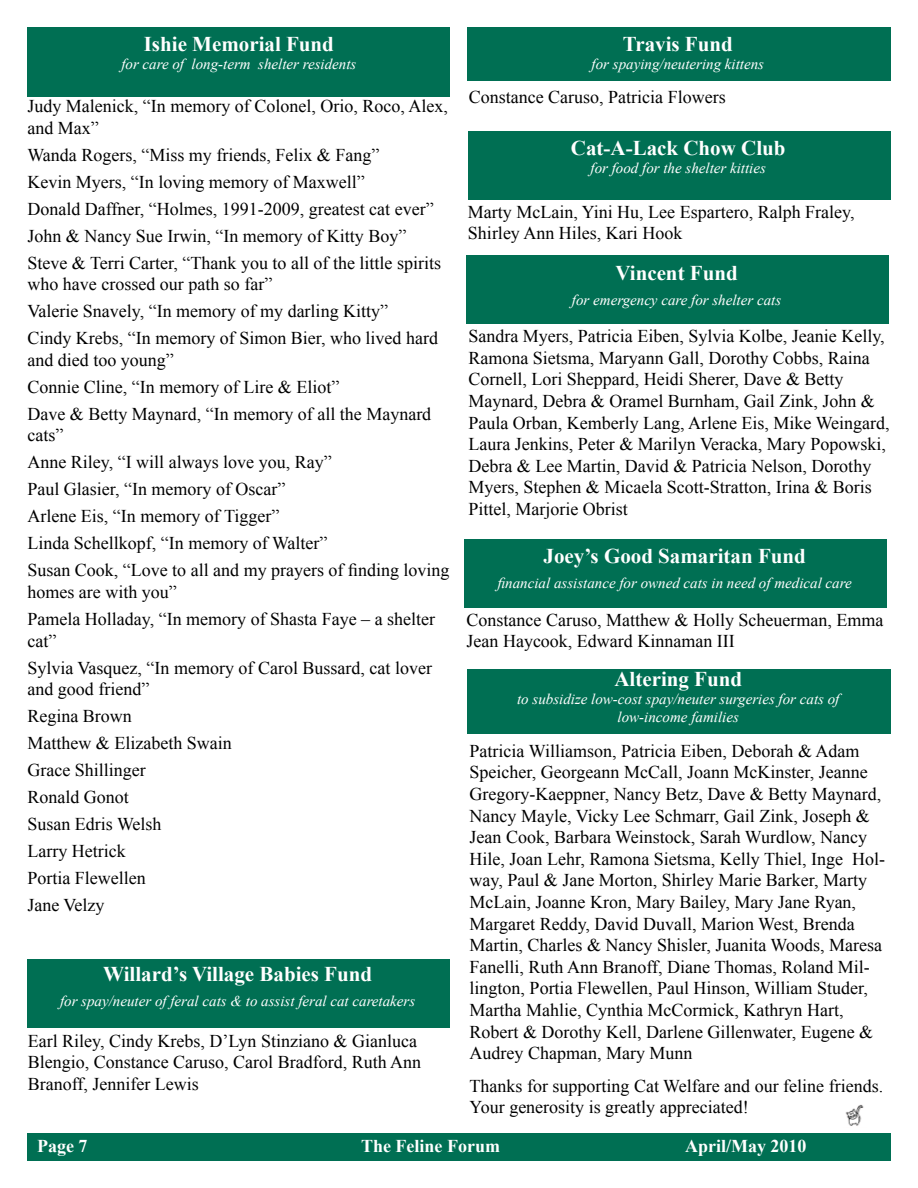
<style>
.page{position:relative;width:918px;height:1188px;background:#fff}
.page>*{position:absolute;margin:0;border:0;box-sizing:border-box;transform-origin:0 0}
.t1{font:700 21px "Times New Roman";color:#fff}
.t2{font:18px/21.6px "Times New Roman";color:#000}
.t3{font:700 18px "Times New Roman";color:#fff}
.t4{font:italic 15px/18px "Times New Roman";color:#fff;text-align:center}
</style>
<div class="page">
<div style="left:27px;top:1133px;width:864px;height:28px;background:#006f53"></div>
<div style="left:467px;top:669px;width:423px;height:64px;background:#006f53"></div>
<div style="left:464px;top:539px;width:423px;height:69px;background:#006f53"></div>
<div style="left:466px;top:255px;width:423px;height:68px;background:#006f53"></div>
<div style="left:468px;top:131px;width:423px;height:68px;background:#006f53"></div>
<div style="left:27px;top:27px;width:423px;height:69px;background:#006f53"></div>
<div style="left:27px;top:959px;width:423px;height:68px;background:#006f53"></div>
<div style="left:467px;top:27px;width:423px;height:53px;background:#006f53"></div>
<img style="left:845px;top:1104px;width:19px;height:22px">
<p class="t1" style="left:144px;top:31px;width:192px">Ishie Memorial Fund</p>
<p class="t4" style="left:121px;top:54px;width:237px">for care of long-term shelter residents</p>
<p class="t2" style="left:27px;top:95px;width:422px">Judy Malenick, “In memory of Colonel, Orio, Roco, Alex, and Max”</p>
<p class="t2" style="left:27px;top:141px;width:415px;line-height:27px">Wanda Rogers, “Miss my friends, Felix &amp; Fang”<br>Kevin Myers, “In loving memory of Maxwell”<br>Donald Daffner, “Holmes, 1991-2009, greatest cat ever” John &amp; Nancy Sue Irwin, “In memory of Kitty Boy” Steve &amp; Terri Carter, “Thank you to all of the little spirits</p>
<p class="t2" style="left:27px;top:270px;width:412px;line-height:27px">who have crossed our path so far”<br>Valerie Snavely, “In memory of my darling Kitty”<br>Cindy Krebs, “In memory of Simon Bier, who lived hard</p>
<p class="t2" style="left:27px;top:346px;width:405px;line-height:27px">and died too young”<br>Connie Cline, “In memory of Lire &amp; Eliot”<br>Dave &amp; Betty Maynard, “In memory of all the Maynard</p>
<p class="t2" style="left:27px;top:422px;width:424px;line-height:27px">cats”<br>Anne Riley, “I will always love you, Ray”<br>Paul Glasier, “In memory of Oscar”<br>Arlene Eis, “In memory of Tigger”<br>Linda Schellkopf, “In memory of Walter”<br>Susan Cook, “Love to all and my prayers of finding loving</p>
<p class="t2" style="left:27px;top:578px;width:409px;line-height:27px">homes are with you”<br>Pamela Holladay, “In memory of Shasta Faye – a shelter</p>
<p class="t2" style="left:27px;top:627px;width:406px;line-height:27px">cat”<br>Sylvia Vasquez, “In memory of Carol Bussard, cat lover</p>
<p class="t2" style="left:27px;top:675px;width:206px;line-height:27px">and good friend”<br>Regina Brown<br>Matthew &amp; Elizabeth Swain<br>Grace Shillinger<br>Ronald Gonot<br>Susan Edris Welsh<br>Larry Hetrick<br>Portia Flewellen<br>Jane Velzy</p>
<p class="t1" style="left:103px;top:962px;width:270px">Willard’s Village Babies Fund</p>
<p class="t4" style="left:60px;top:992px;width:357px">for spay/neuter of feral cats &amp; to assist feral cat caretakers</p>
<p class="t2" style="left:28px;top:1029px;width:395px">Earl Riley, Cindy Krebs, D’Lyn Stinziano &amp; Gianluca<br>Blengio, Constance Caruso, Carol Bradford, Ruth Ann<br>Branoff, Jennifer Lewis</p>
<p class="t1" style="left:623px;top:32px;width:111px">Travis Fund</p>
<p class="t4" style="left:592px;top:55px;width:174px">for spaying/neutering kittens</p>
<p class="t2" style="left:469px;top:86px;width:258px">Constance Caruso, Patricia Flowers</p>
<p class="t1" style="left:571px;top:136px;width:216px">Cat-A-Lack Chow Club</p>
<p class="t4" style="left:591px;top:159px;width:177px">for food for the shelter kitties</p>
<p class="t2" style="left:468px;top:201px;width:388px">Marty McLain, Yini Hu, Lee Espartero, Ralph Fraley,<br>Shirley Ann Hiles, Kari Hook</p>
<p class="t1" style="left:615px;top:260px;width:124px">Vincent Fund</p>
<p class="t4" style="left:572px;top:291px;width:211px">for emergency care for shelter cats</p>
<p class="t2" style="left:468px;top:325px;width:423px">Sandra Myers, Patricia Eiben, Sylvia Kolbe, Jeanie Kelly, Ramona Sietsma, Maryann Gall, Dorothy Cobbs, Raina Cornell, Lori Sheppard, Heidi Sherer, Dave &amp; Betty Maynard, Debra &amp; Oramel Burnham, Gail Zink, John &amp; Paula Orban, Kemberly Lang, Arlene Eis, Mike Weingard, Laura Jenkins, Peter &amp; Marilyn Veracka, Mary Popowski, Debra &amp; Lee Martin, David &amp; Patricia Nelson, Dorothy Myers, Stephen &amp; Micaela Scott-Stratton, Irina &amp; Boris Pittel, Marjorie Obrist</p>
<p class="t1" style="left:544px;top:544px;width:264px">Joey’s Good Samaritan Fund</p>
<p class="t4" style="left:498px;top:574px;width:355px">financial assistance for owned cats in need of medical care</p>
<p class="t2" style="left:467px;top:608px;width:418px">Constance Caruso, Matthew &amp; Holly Scheuerman, Emma<br>Jean Haycook, Edward Kinnaman III</p>
<p class="t1" style="left:614px;top:667px;width:129px">Altering Fund</p>
<p class="t4" style="left:517px;top:690px;width:324px">to subsidize low-cost spay/neuter surgeries for cats of low-income families</p>
<p class="t2" style="left:470px;top:740px;width:417px">Patricia Williamson, Patricia Eiben, Deborah &amp; Adam Speicher, Georgeann McCall, Joann McKinster, Jeanne Gregory-Kaeppner, Nancy Betz, Dave &amp; Betty Maynard, Nancy Mayle, Vicky Lee Schmarr, Gail Zink, Joseph &amp; Jean Cook, Barbara Weinstock, Sarah Wurdlow, Nancy Hile, Joan Lehr, Ramona Sietsma, Kelly Thiel, Inge Hol&shy;way, Paul &amp; Jane Morton, Shirley Marie Barker, Marty McLain, Joanne Kron, Mary Bailey, Mary Jane Ryan, Margaret Reddy, David Duvall, Marion West, Brenda Martin, Charles &amp; Nancy Shisler, Juanita Woods, Maresa Fanelli, Ruth Ann Branoff, Diane Thomas, Roland Mil&shy;lington, Portia Flewellen, Paul Hinson, William Studer, Martha Mahlie, Cynthia McCormick, Kathryn Hart, Robert &amp; Dorothy Kell, Darlene Gillenwater, Eugene &amp; Audrey Chapman, Mary Munn</p>
<p class="t2" style="left:470px;top:1075px;width:415px">Thanks for supporting Cat Welfare and our feline friends.<br>Your generosity is greatly appreciated!</p>
<p class="t3" style="left:37px;top:1135px;width:52px">Page 7</p>
<p class="t3" style="left:361px;top:1135px;width:140px">The Feline Forum</p>
<p class="t3" style="left:685px;top:1135px;width:123px">April/May 2010</p>
</div>
